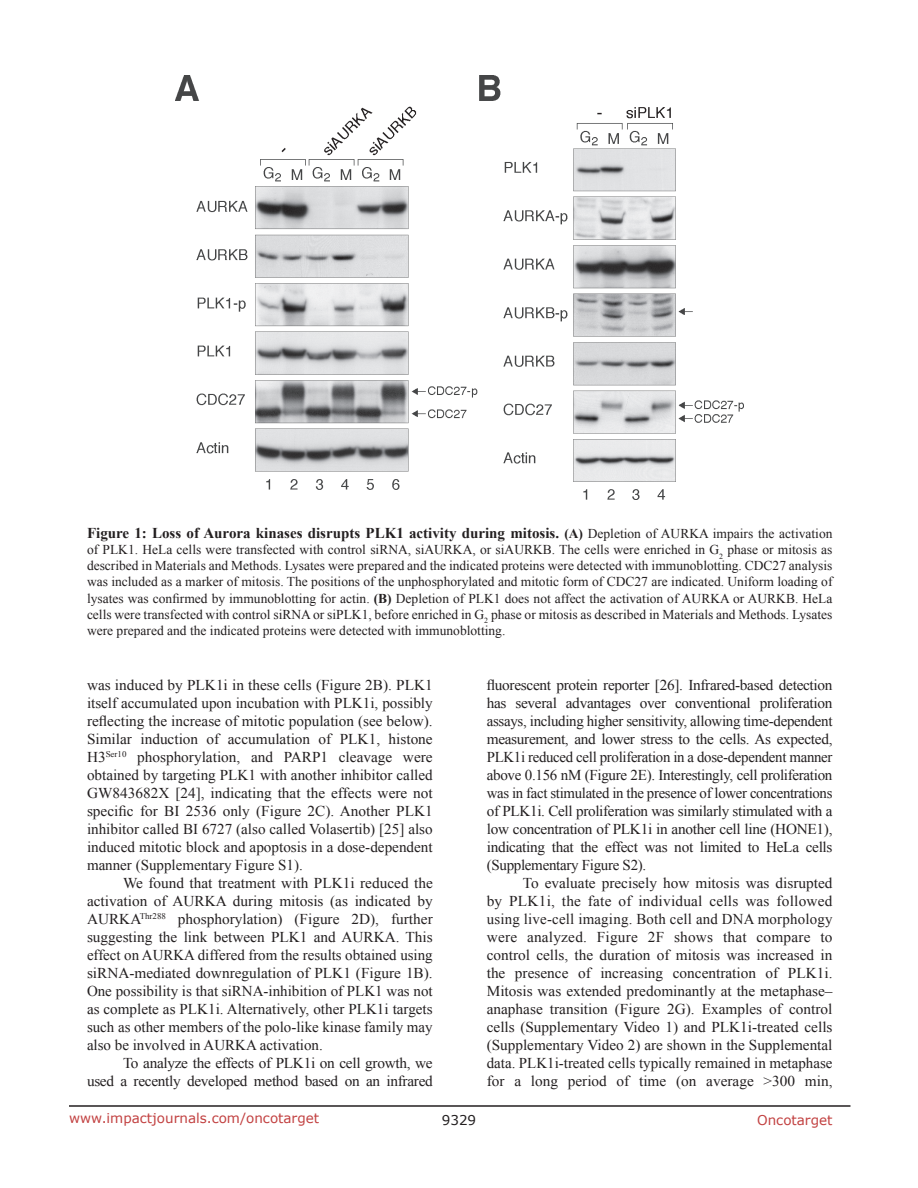
<style>
.page{position:relative;width:918px;height:1188px;background:#fff}
.page>*{position:absolute;margin:0;border:0;box-sizing:border-box;transform-origin:0 0}
.BodyText{font:15px/18px "Times New Roman";color:#231f20;text-align:justify}
.FigureText{font:700 15px "Times New Roman";color:#231f20}
.BodyText-2{font:15px/18px "Times New Roman";letter-spacing:-.02em;color:#231f20;text-align:right}
.FigureText-2{font:13.5px/16.2px "Times New Roman";color:#231f20;text-align:justify}
.t1{font:13.5px "Verdana";color:#c24141}
.t2{font:13.5px "Verdana";color:#231f20}
.s1{font-size:13.5px}
.s2{font-weight:400;font-size:13.5px}
.s3{font-weight:700}
</style>
<div class="page">
<hr style="left:69px;top:1105px;width:781px;height:2px;background:#231f20">
<img style="left:176px;top:76px;width:568px;height:424px">
<p class="FigureText" style="left:87px;top:522px;width:747px">Figure 1: Loss of Aurora kinases disrupts PLK1 activity during mitosis. <span class="s1">(A)</span> <span class="s2">Depletion of AURKA impairs the activation</span></p>
<p class="FigureText-2" style="left:87px;top:541px;width:747px">of PLK1. HeLa cells were transfected with control siRNA, siAURKA, or siAURKB. The cells were enriched in G<sub>2</sub> phase or mitosis as described in Materials and Methods. Lysates were prepared and the indicated proteins were detected with immunoblotting. CDC27 analysis was included as a marker of mitosis. The positions of the unphosphorylated and mitotic form of CDC27 are indicated. Uniform loading of lysates was confirmed by immunoblotting for actin. <span class="s3">(B)</span> Depletion of PLK1 does not affect the activation of AURKA or AURKB. HeLa cells were transfected with control siRNA or siPLK1, before enriched in G<sub>2</sub> phase or mitosis as described in Materials and Methods. Lysates were prepared and the indicated proteins were detected with immunoblotting.</p>
<p class="BodyText" style="left:87px;top:676px;width:347px">was induced by PLK1i in these cells (Figure 2B). PLK1 itself accumulated upon incubation with PLK1i, possibly reflecting the increase of mitotic population (see below).<br>Similar induction of accumulation of PLK1, histone H3<sup>Ser10</sup> phosphorylation, and PARP1 cleavage were obtained by targeting PLK1 with another inhibitor called GW843682X [24], indicating that the effects were not specific for BI 2536 only (Figure 2C). Another PLK1 inhibitor called BI 6727 (also called Volasertib) [25] also induced mitotic block and apoptosis in a dose-dependent manner (Supplementary Figure S1).</p>
<p class="BodyText" style="left:87px;top:874px;width:347px;text-indent:36px">We found that treatment with PLK1i reduced the activation of AURKA during mitosis (as indicated by AURKA<sup>Thr288</sup> phosphorylation) (Figure 2D), further suggesting the link between PLK1 and AURKA. This effect on AURKA differed from the results obtained using siRNA-mediated downregulation of PLK1 (Figure 1B).<br>One possibility is that siRNA-inhibition of PLK1 was not as complete as PLK1i. Alternatively, other PLK1i targets such as other members of the polo-like kinase family may also be involved in AURKA activation.</p>
<p class="BodyText-2" style="left:87px;top:1054px;width:347px">To analyze the effects of PLK1i on cell growth, we<br>used a recently developed method based on an infrared</p>
<p class="BodyText" style="left:487px;top:676px;width:347px">fluorescent protein reporter [26]. Infrared-based detection has several advantages over conventional proliferation assays, including higher sensitivity, allowing time-dependent measurement, and lower stress to the cells. As expected, PLK1i reduced cell proliferation in a dose-dependent manner above 0.156 nM (Figure 2E). Interestingly, cell proliferation was in fact stimulated in the presence of lower concentrations of PLK1i. Cell proliferation was similarly stimulated with a low concentration of PLK1i in another cell line (HONE1), indicating that the effect was not limited to HeLa cells (Supplementary Figure S2).</p>
<p class="BodyText" style="left:487px;top:874px;width:347px;text-indent:36px">To evaluate precisely how mitosis was disrupted by PLK1i, the fate of individual cells was followed using live-cell imaging. Both cell and DNA morphology were analyzed. Figure 2F shows that compare to control cells, the duration of mitosis was increased in the presence of increasing concentration of PLK1i.<br>Mitosis was extended predominantly at the metaphase– anaphase transition (Figure 2G). Examples of control cells (Supplementary Video 1) and PLK1i-treated cells (Supplementary Video 2) are shown in the Supplemental data. PLK1i-treated cells typically remained in metaphase for a long period of time (on average &gt;300 min,</p>
<p class="t1" style="left:69px;top:1109px;width:252px">www.impactjournals.com/oncotarget</p>
<p class="t2" style="left:442px;top:1111px;width:36px">9329</p>
<p class="t1" style="left:757px;top:1111px;width:77px">Oncotarget</p>
</div>
